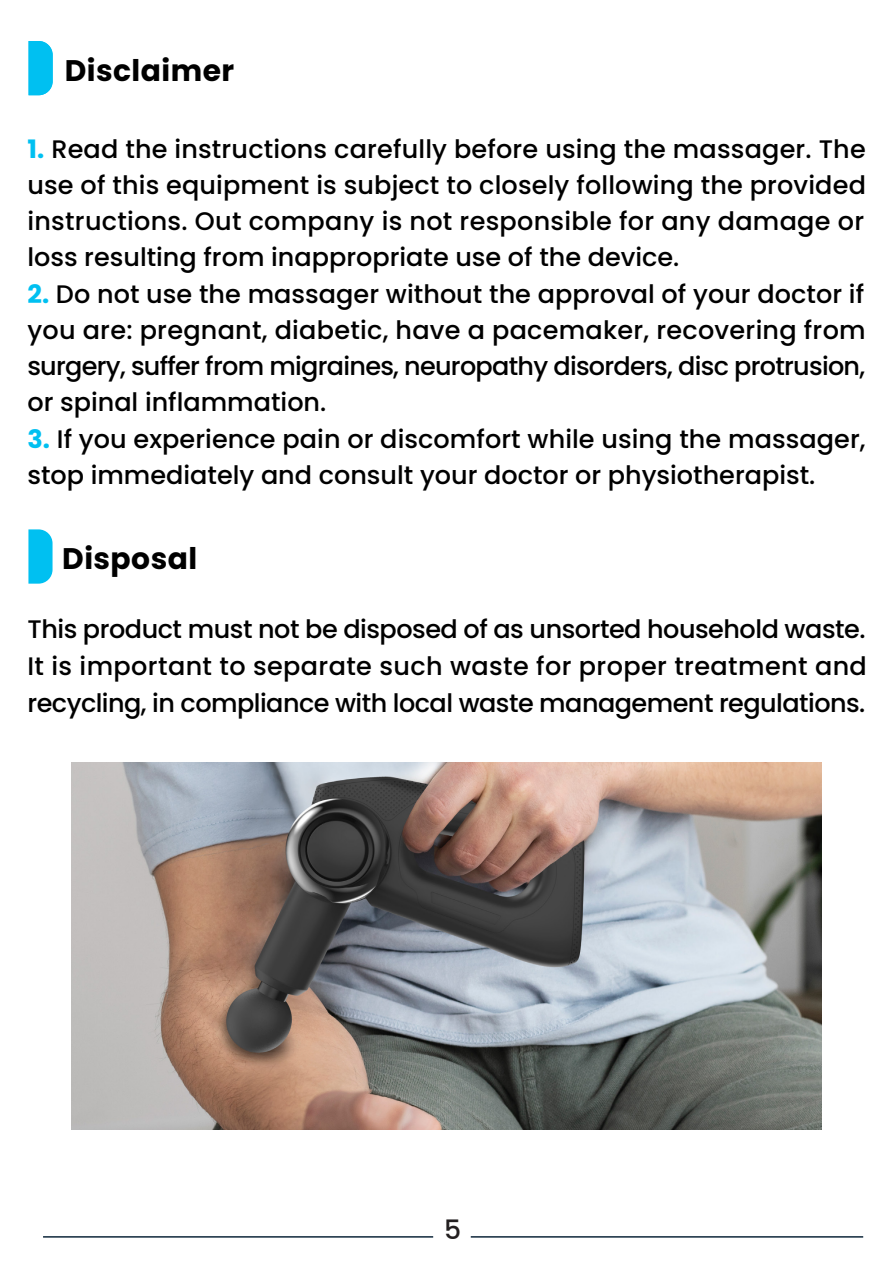
<style>
.page{position:relative;width:893px;height:1263px;background:#fff}
.page>*{position:absolute;margin:0;border:0;box-sizing:border-box;transform-origin:0 0}
.t1{font:700 29.7px "Poppins";letter-spacing:.015em;color:#000}
.t2{font:500 26.7px "Poppins";color:#231f20}
.t3{font:500 25.35px/36px "Poppins";color:#000;text-align:justify}
.s1{font-weight:700;color:#00c0f1}
</style>
<div class="page">
<hr style="left:471px;top:1236px;width:392px;height:1px;background:#0e273b">
<hr style="left:43px;top:1236px;width:390px;height:1px;background:#0e273b">
<svg style="left:29px;top:41px;width:24px;height:54px"></svg>
<svg style="left:28px;top:529px;width:25px;height:55px"></svg>
<img style="left:72px;top:763px;width:749px;height:366px">
<p class="t1" style="left:65px;top:53px;width:171px">Disclaimer</p>
<p class="t3" style="left:27px;top:131px;width:840px"><span class="s1">1.</span> Read the instructions carefully before using the massager. The use of this equipment is subject to closely following the provided instructions. Out company is not responsible for any damage or loss resulting from inappropriate use of the device.</p>
<p class="t3" style="left:27px;top:276px;width:840px"><span class="s1">2.</span> Do not use the massager without the approval of your doctor if you are: pregnant, diabetic, have a pacemaker, recovering from surgery, suffer from migraines, neuropathy disorders, disc protrusion, or spinal inflammation.</p>
<p class="t3" style="left:27px;top:422px;width:840px"><span class="s1">3.</span> If you experience pain or discomfort while using the massager, stop immediately and consult your doctor or physiotherapist.</p>
<p class="t1" style="left:62px;top:542px;width:136px">Disposal</p>
<p class="t3" style="left:27px;top:610px;width:841px;line-height:37.3px">This product must not be disposed of as unsorted household waste.<br>It is important to separate such waste for proper treatment and recycling, in compliance with local waste management regulations.</p>
<p class="t2" style="left:444px;top:1214px;width:19px">5</p>
</div>
